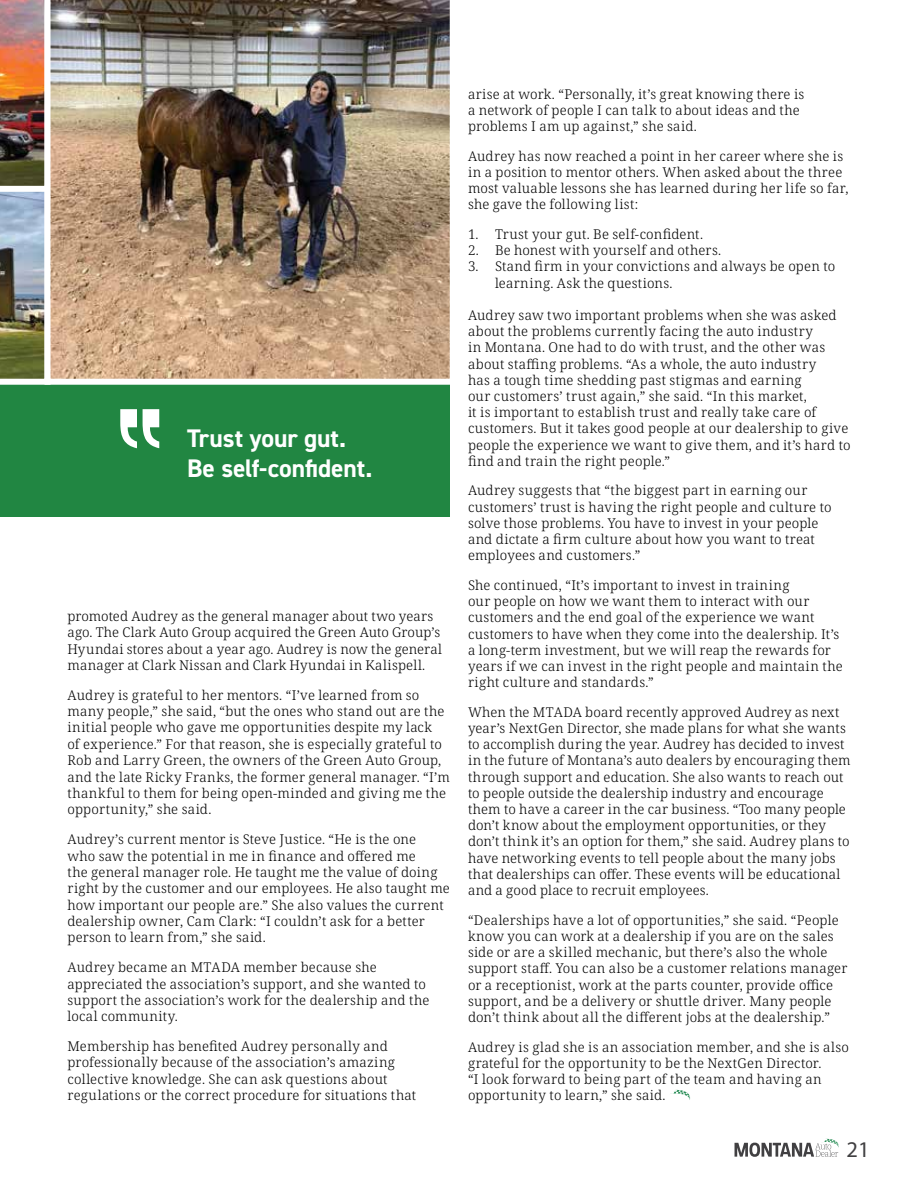
<style>
.page{position:relative;width:918px;height:1188px;background:#fff}
.page>*{position:absolute;margin:0;border:0;box-sizing:border-box;transform-origin:0 0}
.t1{font:700 25.5px/30.6px "DIN2014";letter-spacing:-.005em;color:#fff}
.t2{font:22.5px "Myriad Pro";color:#414042}
.t3{font:300 13.5px/16.2px "Noto Serif";letter-spacing:.015em;color:#000}
</style>
<div class="page">
<div style="left:0;top:377px;width:450px;height:140px;background:#218642"></div>
<img style="left:0;top:0;width:45px;height:385px">
<svg style="left:670px;top:1090px;width:20px;height:10px"></svg>
<img style="left:45px;top:0;width:405px;height:385px">
<svg style="left:120px;top:409px;width:39px;height:39px"></svg>
<svg style="left:735px;top:1139px;width:104px;height:18px"></svg>
<h1 class="t1" style="left:187px;top:422px;width:187px">Trust your gut.<br>Be self-confident.</h1>
<p class="t3" style="left:68px;top:608px;width:376px">promoted Audrey as the general manager about two years ago. The Clark Auto Group acquired the Green Auto Group’s Hyundai stores about a year ago. Audrey is now the general manager at Clark Nissan and Clark Hyundai in Kalispell.</p>
<p class="t3" style="left:68px;top:687px;width:384px">Audrey is grateful to her mentors. “I’ve learned from so many people,” she said, “but the ones who stand out are the initial people who gave me opportunities despite my lack<br>of experience.” For that reason, she is especially grateful to Rob and Larry Green, the owners of the Green Auto Group, and the late Ricky Franks, the former general manager. “I’m thankful to them for being open-minded and giving me the opportunity,” she said.</p>
<p class="t3" style="left:68px;top:832px;width:384px">Audrey’s current mentor is Steve Justice. “He is the one<br>who saw the potential in me in finance and offered me<br>the general manager role. He taught me the value of doing right by the customer and our employees. He also taught me how important our people are.” She also values the current dealership owner, Cam Clark: “I couldn’t ask for a better person to learn from,” she said.</p>
<p class="t3" style="left:68px;top:960px;width:363px">Audrey became an MTADA member because she appreciated the association’s support, and she wanted to support the association’s work for the dealership and the local community.</p>
<p class="t3" style="left:68px;top:1039px;width:350px">Membership has benefited Audrey personally and professionally because of the association’s amazing collective knowledge. She can ask questions about regulations or the correct procedure for situations that</p>
<p class="t3" style="left:468px;top:86px;width:338px">arise at work. “Personally, it’s great knowing there is a network of people I can talk to about ideas and the problems I am up against,” she said.</p>
<p class="t3" style="left:468px;top:148px;width:382px">Audrey has now reached a point in her career where she is in a position to mentor others. When asked about the three most valuable lessons she has learned during her life so far, she gave the following list:</p>
<p class="t3" style="left:468px;top:226px;width:237px">1. Trust your gut. Be self-confident.</p>
<p class="t3" style="left:468px;top:243px;width:255px">2. Be honest with yourself and others.</p>
<p class="t3" style="left:495px;top:259px;width:342px;text-indent:-27px">3. Stand firm in your convictions and always be open to learning. Ask the questions.</p>
<p class="t3" style="left:468px;top:307px;width:384px">Audrey saw two important problems when she was asked about the problems currently facing the auto industry<br>in Montana. One had to do with trust, and the other was about staffing problems. “As a whole, the auto industry<br>has a tough time shedding past stigmas and earning<br>our customers’ trust again,” she said. “In this market,<br>it is important to establish trust and really take care of customers. But it takes good people at our dealership to give people the experience we want to give them, and it’s hard to find and train the right people.”</p>
<p class="t3" style="left:468px;top:483px;width:365px">Audrey suggests that “the biggest part in earning our customers’ trust is having the right people and culture to solve those problems. You have to invest in your people and dictate a firm culture about how you want to treat employees and customers.”</p>
<p class="t3" style="left:468px;top:577px;width:376px">She continued, “It’s important to invest in training<br>our people on how we want them to interact with our customers and the end goal of the experience we want customers to have when they come into the dealership. It’s a long-term investment, but we will reap the rewards for years if we can invest in the right people and maintain the right culture and standards.”</p>
<p class="t3" style="left:468px;top:704px;width:384px">When the MTADA board recently approved Audrey as next year’s NextGen Director, she made plans for what she wants to accomplish during the year. Audrey has decided to invest in the future of Montana’s auto dealers by encouraging them through support and education. She also wants to reach out to people outside the dealership industry and encourage them to have a career in the car business. “Too many people don’t know about the employment opportunities, or they don’t think it’s an option for them,” she said. Audrey plans to have networking events to tell people about the many jobs that dealerships can offer. These events will be educational and a good place to recruit employees.</p>
<p class="t3" style="left:468px;top:912px;width:381px">“Dealerships have a lot of opportunities,” she said. “People know you can work at a dealership if you are on the sales side or are a skilled mechanic, but there’s also the whole support staff. You can also be a customer relations manager or a receptionist, work at the parts counter, provide office support, and be a delivery or shuttle driver. Many people don’t think about all the different jobs at the dealership.”</p>
<p class="t3" style="left:468px;top:1039px;width:383px">Audrey is glad she is an association member, and she is also grateful for the opportunity to be the NextGen Director.<br>“I look forward to being part of the team and having an opportunity to learn,” she said.</p>
<h2 class="t2" style="left:847px;top:1135px;width:25px">21</h2>
</div>
